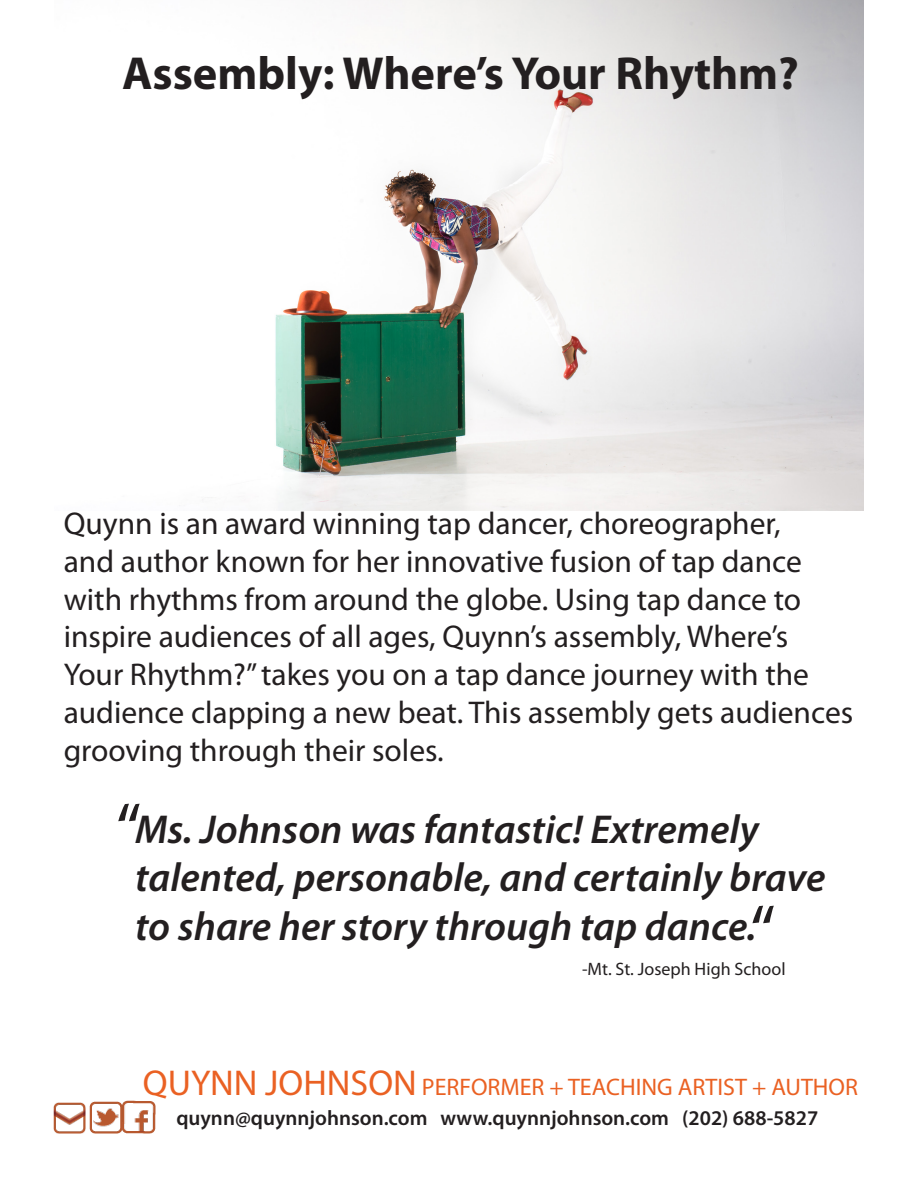
<style>
.page{position:relative;width:918px;height:1188px;background:#fff}
.page>*{position:absolute;margin:0;border:0;box-sizing:border-box;transform-origin:0 0}
.t1{font:72px "Myriad Pro";color:#231f20}
.t2{font:700 46.5px "Myriad Pro";color:#231f20}
.t3{font:italic 600 40.5px/48.6px "Myriad Pro";color:#231f20}
.t4{font:31.5px/37.8px "Myriad Pro";color:#231f20}
.t5{font:24px "Myriad Pro";color:#ea6123}
.t6{font:600 21px "Myriad Pro";color:#231f20}
.t7{font:18px "Myriad Pro";color:#231f20}
.s1{font-size:36px}
</style>
<div class="page">
<img style="left:202px;top:0;width:662px;height:511px">
<img style="left:54px;top:1103px;width:31px;height:31px">
<img style="left:90px;top:1102px;width:31px;height:32px">
<img style="left:121px;top:1100px;width:34px;height:34px">
<p class="t2" style="left:122px;top:43px;width:678px">Assembly: Where’s Your Rhythm?</p>
<p class="t4" style="left:64px;top:504px;width:791px">Quynn is an award winning tap dancer, choreographer,<br>and author known for her innovative fusion of tap dance with rhythms from around the globe. Using tap dance to inspire audiences of all ages, Quynn’s assembly, Where’s Your Rhythm?” takes you on a tap dance journey with the audience clapping a new beat. This assembly gets audiences grooving through their soles.</p>
<p class="t1" style="left:116px;top:785px;width:27px">“</p>
<p class="t3" style="left:135px;top:804px;width:692px">Ms. Johnson was fantastic! Extremely talented, personable, and certainly brave to share her story through tap dance.</p>
<p class="t1" style="left:750px;top:887px;width:27px">“</p>
<p class="t7" style="left:582px;top:958px;width:205px">-Mt. St. Joseph High School</p>
<p class="t5" style="left:143px;top:1072px;width:717px"><span class="s1">QUYNN JOHNSON</span> PERFORMER + TEACHING ARTIST + AUTHOR</p>
<p class="t6" style="left:176px;top:1104px;width:644px">quynn@quynnjohnson.com www.quynnjohnson.com (202) 688-5827</p>
</div>
